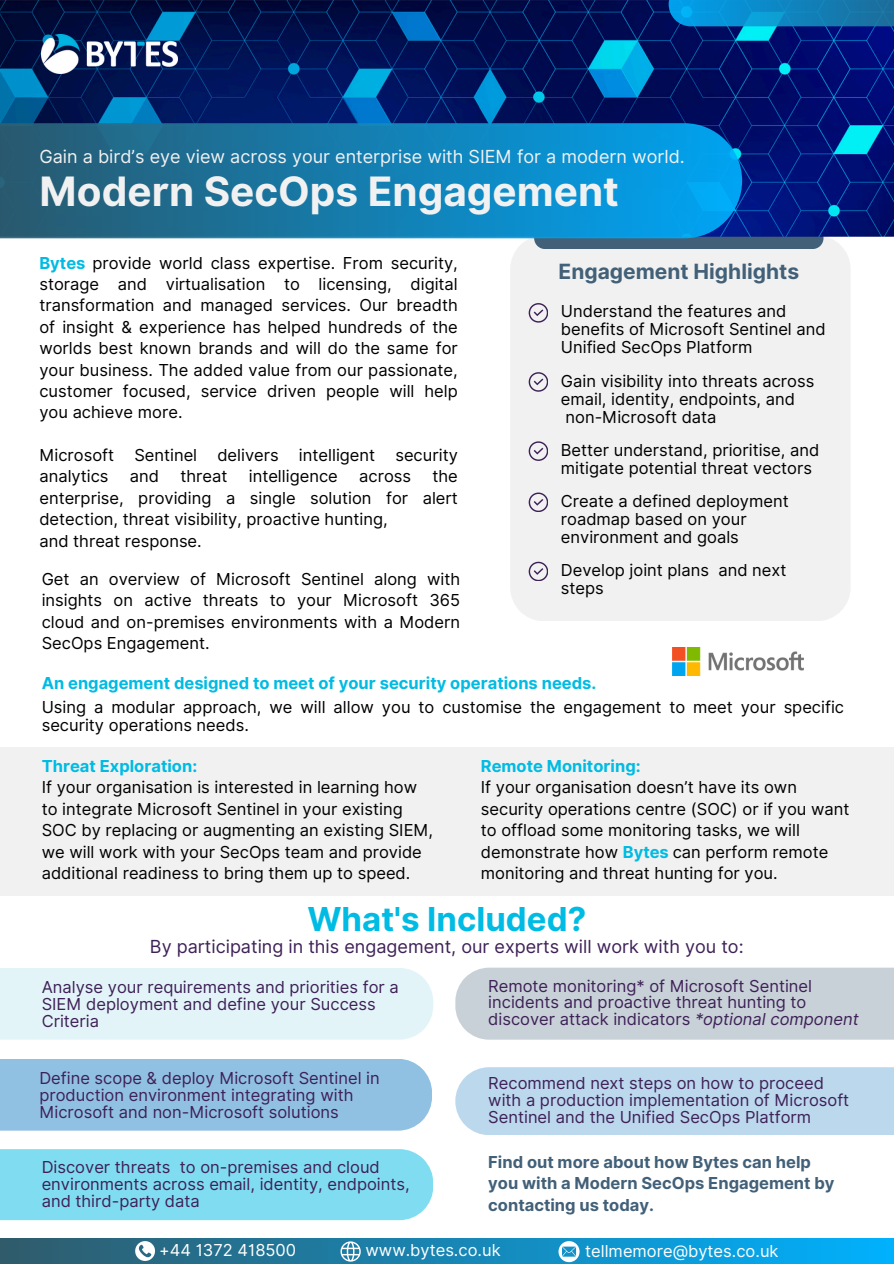
<style>
.page{position:relative;width:894px;height:1264px;background:#fff}
.page>*{position:absolute;margin:0;border:0;box-sizing:border-box;transform-origin:0 0}
.t1{font:700 40.5px "Inter";color:#f1f1f1}
.t2{font:700 33px "Inter";color:#00bbe3}
.t3{font:700 21px "Inter";color:#426078}
.t4{font:18px "Inter";color:#f1f1f1}
.t5{font:18px "Inter";color:#3e2157}
.t6{font:16.5px/21.3px "Inter";color:#000}
.t7{font:16.5px/16.8px "Inter";color:#3e2157}
.t8{font:700 16.5px "Inter";color:#00bbe3}
.t9{font:700 16.5px/21.3px "Inter";color:#426078}
.t10{font:16.5px "Inter";color:#fff}
.s1{font-weight:700;color:#00bbe3}
.s2{font-style:italic}
</style>
<div class="page">
<div style="left:0;top:1238px;width:893px;height:25px;background:linear-gradient(to right,#345e6d,#00b0fc)"></div>
<div style="left:510px;top:237px;width:340px;height:384px;background:#f1f1f1"></div>
<div style="left:534px;top:237px;width:289px;height:12px;background:#426078"></div>
<img style="left:0;top:0;width:893px;height:237px">
<svg style="left:0;top:123px;width:742px;height:115px;background:#147cae"></svg>
<svg style="left:668px;top:0;width:225px;height:26px;background:#0d86c2"></svg>
<svg style="left:528px;top:303px;width:19px;height:19px"></svg>
<svg style="left:528px;top:372px;width:19px;height:19px"></svg>
<svg style="left:528px;top:441px;width:19px;height:19px"></svg>
<svg style="left:528px;top:492px;width:19px;height:19px"></svg>
<img style="left:42px;top:34px;width:136px;height:40px">
<svg style="left:528px;top:561px;width:19px;height:20px"></svg>
<svg style="left:135px;top:1240px;width:20px;height:20px"></svg>
<svg style="left:340px;top:1241px;width:20px;height:20px"></svg>
<svg style="left:558px;top:1240px;width:21px;height:22px"></svg>
<div style="left:0;top:968px;width:433px;height:71px;background:#e3f4f8"></div>
<div style="left:455px;top:967px;width:438px;height:72px;background:#c8d1d8"></div>
<div style="left:455px;top:1067px;width:438px;height:68px;background:#bbd8ed"></div>
<div style="left:0;top:1149px;width:433px;height:71px;background:#80ddf1"></div>
<div style="left:0;top:1059px;width:432px;height:71px;background:#91c1e2"></div>
<div style="left:0;top:747px;width:893px;height:148px;background:#f1f1f1"></div>
<img style="left:672px;top:647px;width:131px;height:28px">
<p class="t4" style="left:39px;top:145px;width:646px">Gain a bird’s eye view across your enterprise with SIEM for a modern world.</p>
<p class="t1" style="left:39px;top:167px;width:581px">Modern SecOps Engagement</p>
<p class="t6" style="left:39px;top:252px;width:420px;text-align:justify"><span class="s1">Bytes</span> provide world class expertise. From security, storage and virtualisation to licensing, digital transformation and managed services. Our breadth of insight &amp; experience has helped hundreds of the worlds best known brands and will do the same for your business. The added value from our passionate, customer focused, service driven people will help you achieve more.</p>
<p class="t6" style="left:39px;top:444px;width:420px">Microsoft Sentinel delivers intelligent security analytics</p>
<p class="t6" style="left:130px;top:466px;width:31px">and</p>
<p class="t6" style="left:180px;top:466px;width:48px">threat</p>
<p class="t6" style="left:249px;top:466px;width:90px">intelligence</p>
<p class="t6" style="left:359px;top:466px;width:53px">across</p>
<p class="t6" style="left:39px;top:466px;width:420px;text-align:justify;text-indent:393px">the enterprise, providing a single solution for alert detection, threat visibility, proactive hunting,</p>
<p class="t6" style="left:39px;top:530px;width:164px">and threat response.</p>
<p class="t6" style="left:42px;top:568px;width:420px;text-align:justify">Get an overview of Microsoft Sentinel along with insights on active threats to your Microsoft 365 cloud and on-premises environments with a Modern SecOps Engagement.</p>
<p class="t3" style="left:558px;top:259px;width:242px">Engagement Highlights</p>
<p class="t6" style="left:560px;top:302px;width:266px;line-height:18px">Understand the features and benefits of Microsoft Sentinel and<br>Unified SecOps Platform</p>
<p class="t6" style="left:560px;top:371px;width:255px;line-height:18px">Gain visibility into threats across email, identity, endpoints, and</p>
<p class="t6" style="left:565px;top:406px;width:152px">non-Microsoft data</p>
<p class="t6" style="left:560px;top:441px;width:260px;line-height:18px">Better understand, prioritise, and mitigate potential threat vectors</p>
<p class="t6" style="left:560px;top:492px;width:229px;line-height:18px">Create a defined deployment roadmap based on your environment and goals</p>
<p class="t6" style="left:560px;top:559px;width:227px">Develop joint plans and next</p>
<p class="t6" style="left:560px;top:577px;width:44px">steps</p>
<p class="t8" style="left:42px;top:673px;width:556px">An engagement designed to meet of your security operations needs.</p>
<p class="t6" style="left:42px;top:697px;width:803px;line-height:18px">Using a modular approach, we will allow you to customise the engagement to meet your specific security operations needs.</p>
<p class="t8" style="left:42px;top:756px;width:157px">Threat Exploration:</p>
<p class="t6" style="left:42px;top:776px;width:393px">If your organisation is interested in learning how to integrate Microsoft Sentinel in your existing SOC by replacing or augmenting an existing SIEM, we will work with your SecOps team and provide additional readiness to bring them up to speed.</p>
<p class="t8" style="left:480px;top:756px;width:161px">Remote Monitoring:</p>
<h2 class="t6" style="left:480px;top:776px;width:370px">If your organisation doesn’t have its own security operations centre (SOC) or if you want to offload some monitoring tasks, we will demonstrate how <span class="s1">Bytes</span> can perform remote monitoring and threat hunting for you.</h2>
<p class="t2" style="left:307px;top:899px;width:280px">What's Included?</p>
<p class="t5" style="left:150px;top:935px;width:595px">By participating in this engagement, our experts will work with you to:</p>
<p class="t7" style="left:42px;top:978px;width:358px">Analyse your requirements and priorities for a<br>SIEM deployment and define your Success<br>Criteria</p>
<p class="t7" style="left:39px;top:1070px;width:342px">Define scope &amp; deploy Microsoft Sentinel in production environment integrating with<br>Microsoft and non-Microsoft solutions</p>
<p class="t7" style="left:42px;top:1158px;width:369px">Discover threats to on-premises and cloud environments across email, identity, endpoints,</p>
<p class="t7" style="left:42px;top:1192px;width:159px">and third-party data</p>
<p class="t7" style="left:488px;top:977px;width:372px">Remote monitoring* of Microsoft Sentinel incidents and proactive threat hunting to discover attack indicators <span class="s2">*optional component</span></p>
<p class="t7" style="left:488px;top:1074px;width:362px">Recommend next steps on how to proceed with a production implementation of Microsoft<br>Sentinel and the Unified SecOps Platform</p>
<p class="t9" style="left:488px;top:1151px;width:347px">Find out more about how Bytes can help you with a Modern SecOps Engagement by contacting us today.</p>
<p class="t10" style="left:159px;top:1240px;width:138px">+44 1372 418500</p>
<p class="t10" style="left:365px;top:1240px;width:137px">www.bytes.co.uk</p>
<p class="t10" style="left:585px;top:1240px;width:195px">tellmemore@bytes.co.uk</p>
</div>
